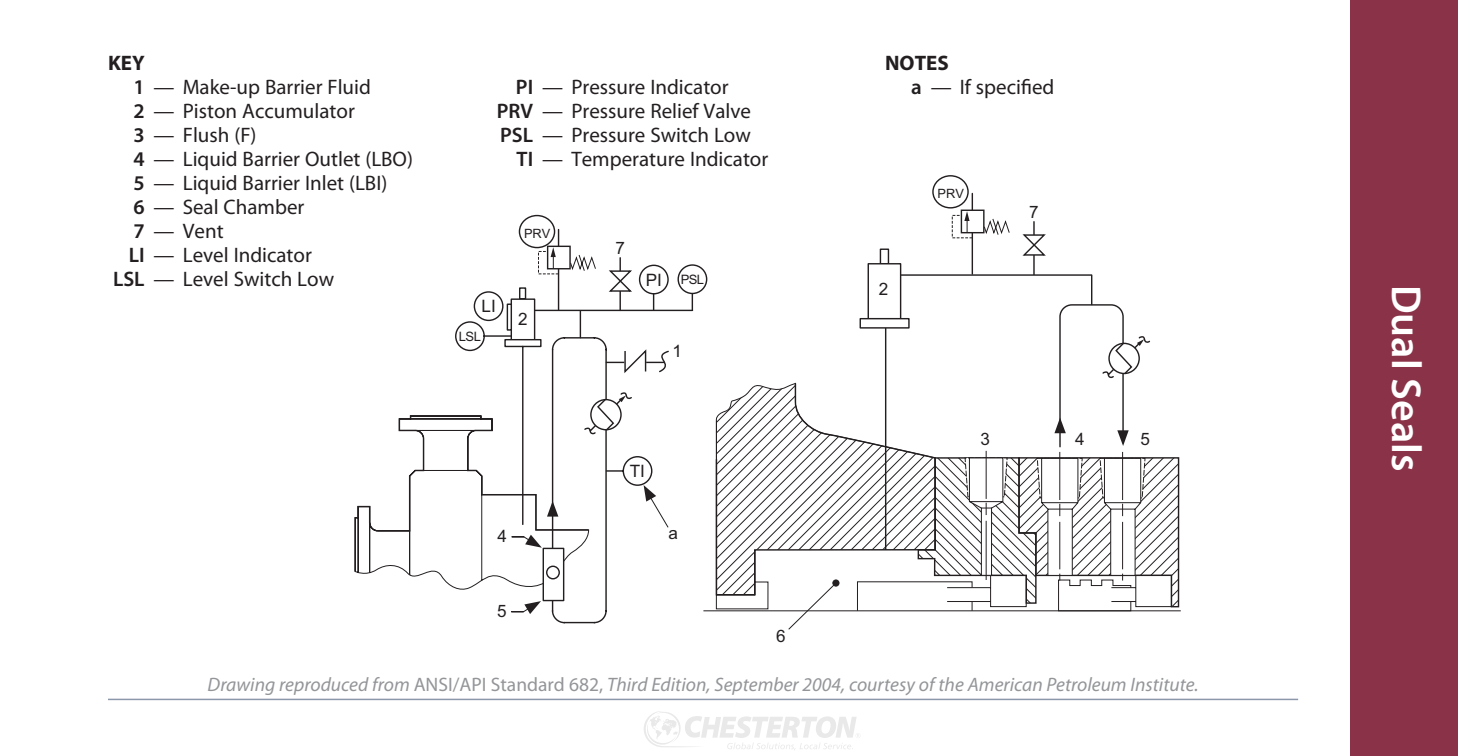
<style>
.page{position:relative;width:1458px;height:756px;background:#fff}
.page>*{position:absolute;margin:0;border:0;box-sizing:border-box;transform-origin:0 0}
.t1{font:600 42px "Myriad Pro";color:#fff}
.t2{font:21px/24px "Myriad Pro";color:#231f20}
.t3{font:700 21px "Myriad Pro";color:#231f20}
.t4{font:italic 19.5px "Myriad Pro";color:#939598}
.t5{font:17.1px "Arial";color:#231f20}
.t6{font:12.9px "Arial";letter-spacing:-.02em;color:#231f20}
.s1{font-weight:600}
.s2{font-size:17.1px}
.s3{font-weight:700}
.s4{font-style:normal}
</style>
<div class="page">
<svg style="left:644px;top:711px;width:215px;height:39px"></svg>
<hr style="left:972px;top:193px;width:1px;height:81px;background:#231f20">
<div style="left:961px;top:210px;width:24px;height:23px;background:#272324"></div>
<div style="left:932px;top:175px;width:37px;height:34px;border:1px solid #231f20;border-radius:50%"></div>
<svg style="left:355px;top:211px;width:825px;height:403px"></svg>
<hr style="left:108px;top:699px;width:1190px;height:1px;background:#8b98ab">
<div style="left:1350px;top:0;width:108px;height:756px;background:#8a3348"></div>
<p class="t3" style="left:108px;top:49px;width:38px">KEY</p>
<p class="t2" style="left:133px;top:74px;width:239px"><span class="s1">1</span> — Make-up Barrier Fluid</p>
<p class="t2" style="left:133px;top:98px;width:223px"><span class="s1">2</span> — Piston Accumulator</p>
<p class="t2" style="left:133px;top:122px;width:125px"><span class="s1">3</span> — Flush (F)</p>
<p class="t2" style="left:133px;top:146px;width:281px"><span class="s1">4</span> — Liquid Barrier Outlet (LBO)</p>
<p class="t2" style="left:133px;top:170px;width:255px"><span class="s1">5</span> — Liquid Barrier Inlet (LBI)</p>
<p class="t2" style="left:133px;top:194px;width:173px"><span class="s1">6</span> — Seal Chamber</p>
<p class="t2" style="left:133px;top:218px;width:92px"><span class="s1">7</span> — Vent</p>
<p class="t2" style="left:129px;top:242px;width:185px"><span class="s1">LI</span> — Level Indicator</p>
<p class="t2" style="left:113px;top:266px;width:223px"><span class="s1">LSL</span> — Level Switch Low</p>
<p class="t2" style="left:516px;top:74px;width:214px"><span class="s1">PI</span> — Pressure Indicator</p>
<p class="t2" style="left:497px;top:98px;width:256px"><span class="s1">PRV</span> — Pressure Relief Valve</p>
<p class="t2" style="left:500px;top:122px;width:252px"><span class="s1">PSL</span> — Pressure Switch Low</p>
<p class="t2" style="left:517px;top:146px;width:253px"><span class="s1">TI</span> — Temperature Indicator</p>
<p class="t6" style="left:524px;top:225px;width:28px">PRV</p>
<p class="t5" style="left:482px;top:295px;width:16px">LI</p>
<p class="t6" style="left:459px;top:328px;width:24px">LSL</p>
<p class="t5" style="left:518px;top:308px;width:11px">2</p>
<p class="t5" style="left:615px;top:236px;width:11px">7</p>
<p class="t6" style="left:646px;top:271px;width:60px"><span class="s2">PI</span> PSL</p>
<p class="t5" style="left:672px;top:339px;width:11px">1</p>
<p class="t5" style="left:497px;top:525px;width:11px">4</p>
<p class="t5" style="left:497px;top:600px;width:11px">5</p>
<p class="t5" style="left:630px;top:460px;width:17px">TI</p>
<p class="t5" style="left:669px;top:522px;width:11px">a</p>
<p class="t5" style="left:776px;top:625px;width:11px">6</p>
<p class="t2" style="left:911px;top:50px;width:145px;text-indent:-26px"><span class="s3">NOTES<br></span><span class="s1">a</span> — If specified</p>
<p class="t5" style="left:879px;top:278px;width:11px">2</p>
<p class="t6" style="left:938px;top:185px;width:28px">PRV</p>
<p class="t5" style="left:1029px;top:200px;width:11px">7</p>
<p class="t5" style="left:981px;top:427px;width:11px">3</p>
<p class="t5" style="left:1075px;top:427px;width:11px">4</p>
<p class="t5" style="left:1141px;top:427px;width:11px">5</p>
<p class="t4" style="left:208px;top:673px;width:992px">Drawing reproduced from <span class="s4">ANSI/API Standard 682,</span> Third Edition, September 2004, courtesy of the American Petroleum Institute.</p>
<h1 class="t1" style="left:1433px;top:285px;width:188px;rotate:90deg">Dual Seals</h1>
</div>
